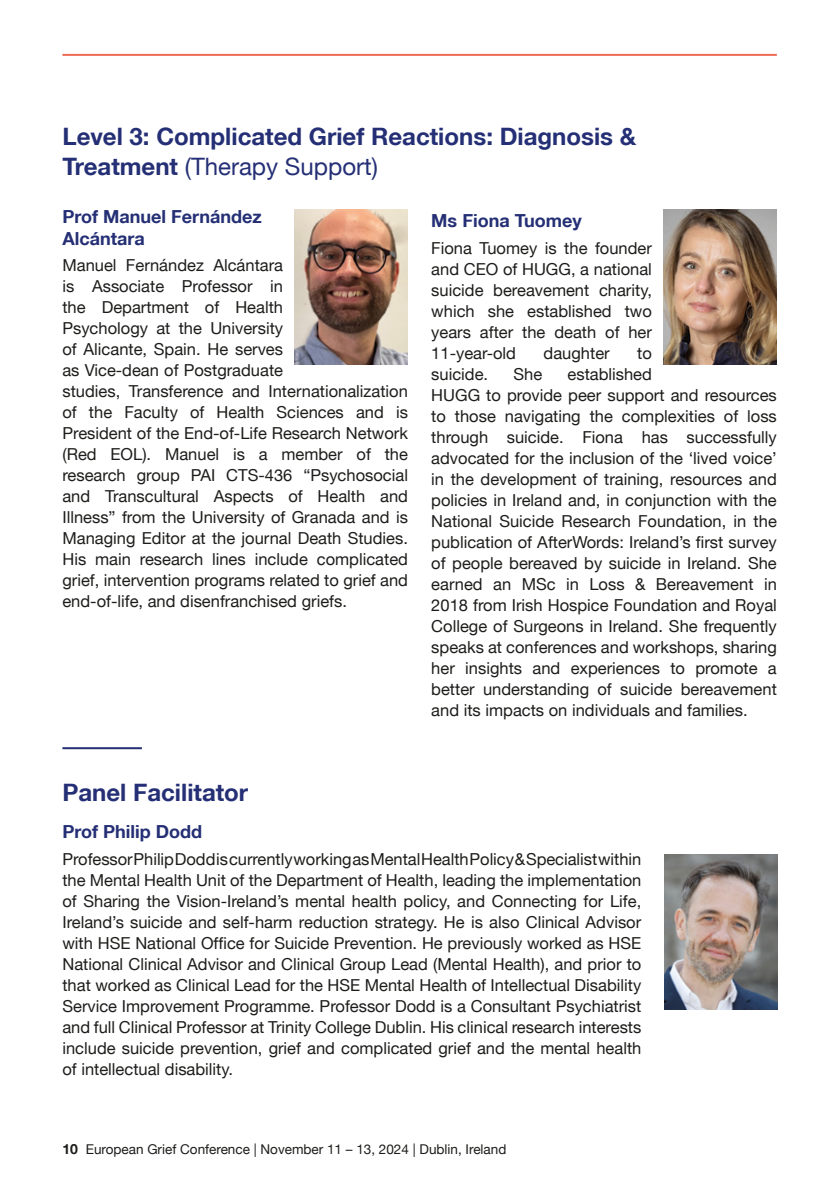
<style>
.page{position:relative;width:840px;height:1191px;background:#fff}
.page>*{position:absolute;margin:0;border:0;box-sizing:border-box;transform-origin:0 0}
.t1{font:700 24px/30px "Helvetica Neue LT";color:#242f75}
.t2{font:700 18px/22px "Helvetica Neue LT";color:#242f75}
.t3{font:16.4px/21px "Helvetica Neue LT";color:#1d1d1b;text-align:justify}
.t4{font:13.6px "Helvetica Neue";color:#1d1d1b}
.s1{font-weight:400}
.s2{font-weight:700;font-size:14px}
</style>
<div class="page">
<hr style="left:62px;top:54px;width:714px;height:2px;background:#ed6a53">
<img style="left:663px;top:210px;width:113px;height:154px">
<img style="left:664px;top:854px;width:113px;height:155px">
<img style="left:294px;top:210px;width:114px;height:154px">
<hr style="left:62px;top:747px;width:80px;height:2px;background:#242f75">
<p class="t1" style="left:62px;top:121px;width:575px">Level 3: Complicated Grief Reactions: Diagnosis &amp;<br>Treatment <span class="s1">(Therapy Support)</span></p>
<p class="t2" style="left:62px;top:205px;width:201px">Prof Manuel Fernández<br>Alcántara</p>
<p class="t3" style="left:62px;top:255px;width:347px;text-align:left">Manuel Fernández Alcántara<br>is Associate Professor in<br>the Department of Health<br>Psychology at the University<br>of Alicante, Spain. He serves<br>as Vice-dean of Postgraduate<br>studies, Transference and Internationalization of the Faculty of Health Sciences and is President of the End-of-Life Research Network (Red EOL). Manuel is a member of the research group PAI CTS-436 “Psychosocial and Transcultural Aspects of Health and Illness” from the University of Granada and is Managing Editor at the journal Death Studies.<br>His main research lines include complicated grief, intervention programs related to grief and end-of-life, and disenfranchised griefs.</p>
<p class="t2" style="left:431px;top:209px;width:152px">Ms Fiona Tuomey</p>
<p class="t3" style="left:431px;top:237px;width:222px">Fiona Tuomey is the founder and CEO of HUGG, a national suicide bereavement charity, which she established two years after the death of her 11-year-old</p>
<p class="t3" style="left:543px;top:342px;width:68px">daughter</p>
<p class="t3" style="left:637px;top:342px;width:16px">to</p>
<p class="t3" style="left:431px;top:363px;width:58px">suicide.</p>
<p class="t3" style="left:513px;top:363px;width:30px">She</p>
<p class="t3" style="left:431px;top:363px;width:347px;text-align:left;text-indent:136px">established<br>HUGG to provide peer support and resources to those navigating the complexities of loss through suicide. Fiona has successfully advocated for the inclusion of the ‘lived voice’ in the development of training, resources and policies in Ireland and, in conjunction with the National Suicide Research Foundation, in the publication of AfterWords: Ireland’s first survey of people bereaved by suicide in Ireland. She earned an MSc in Loss &amp; Bereavement in 2018 from Irish Hospice Foundation and Royal College of Surgeons in Ireland. She frequently speaks at conferences and workshops, sharing her insights and experiences to promote a better understanding of suicide bereavement and its impacts on individuals and families.</p>
<p class="t1" style="left:62px;top:777px;width:187px">Panel Facilitator</p>
<p class="t2" style="left:62px;top:820px;width:141px">Prof Philip Dodd</p>
<p class="t3" style="left:62px;top:848px;width:580px">Professor Philip Dodd is currently working as Mental Health Policy &amp; Specialist within the Mental Health Unit of the Department of Health, leading the implementation of Sharing the Vision-Ireland’s mental health policy, and Connecting for Life, Ireland’s suicide and self-harm reduction strategy. He is also Clinical Advisor with HSE National Office for Suicide Prevention. He previously worked as HSE National Clinical Advisor and Clinical Group Lead (Mental Health), and prior to that worked as Clinical Lead for the HSE Mental Health of Intellectual Disability Service Improvement Programme. Professor Dodd is a Consultant Psychiatrist and full Clinical Professor at Trinity College Dublin. His clinical research interests include suicide prevention, grief and complicated grief and the mental health of intellectual disability.</p>
<p class="t4" style="left:62px;top:1139px;width:445px"><span class="s2">10</span> European Grief Conference | November 11 – 13, 2024 | Dublin, Ireland</p>
</div>
